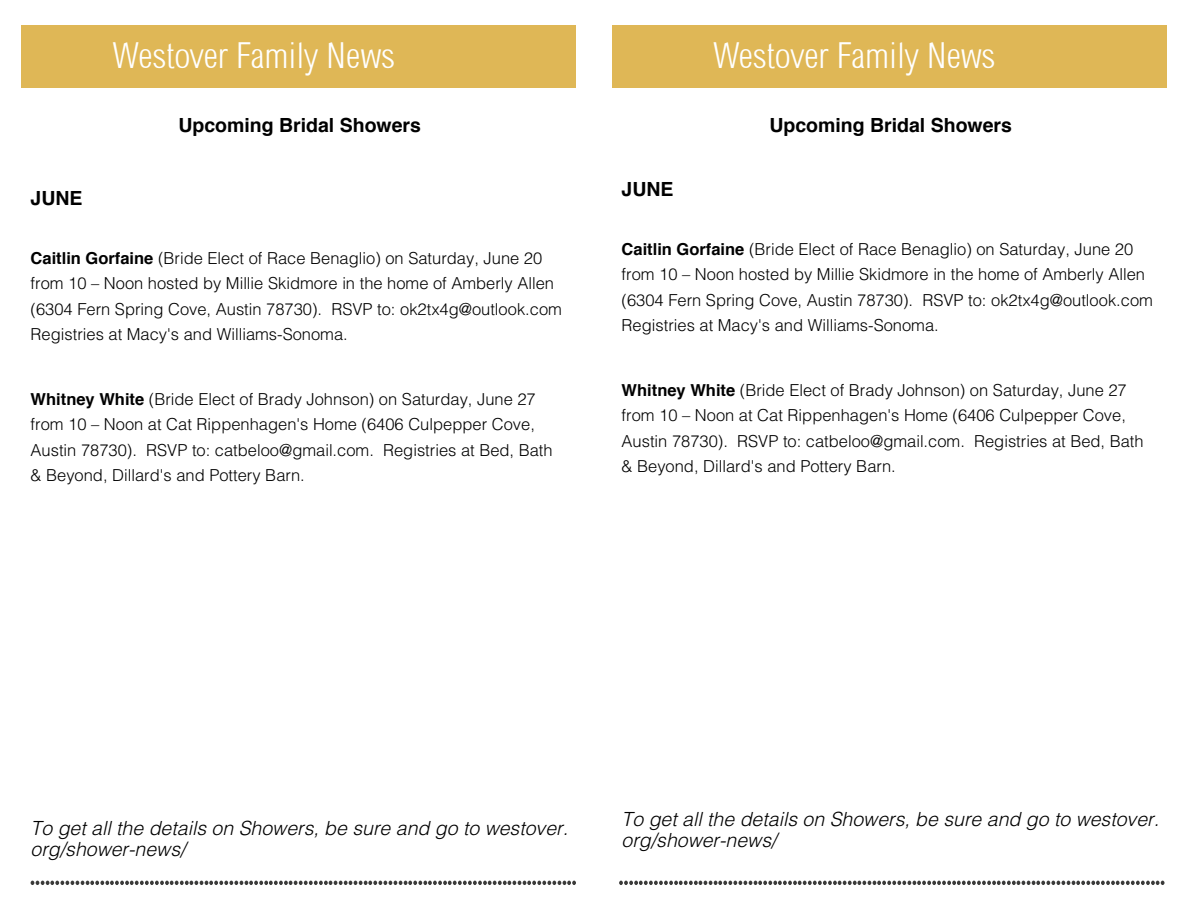
<style>
.page{position:relative;width:1188px;height:918px;background:#fff}
.page>*{position:absolute;margin:0;border:0;box-sizing:border-box;transform-origin:0 0}
.t1{font:36px "Sertig";color:#fff}
.Paragraph_Style_2_co{font:italic 300 19.5px/21px "Helvetica";color:#000}
.Paragraph_Style_2_co-2{font:700 19.5px "Helvetica";color:#000}
.Paragraph_Style_2_co-3{font:300 16.5px/25.5px "Helvetica";color:#000}
.s1{font-weight:700}
</style>
<div class="page">
<div style="left:22px;top:26px;width:554px;height:62px;background:#dfb756"></div>
<svg style="left:31px;top:881px;width:545px;height:4px"></svg>
<div style="left:612px;top:26px;width:554px;height:62px;background:#dfb756"></div>
<svg style="left:619px;top:881px;width:546px;height:4px"></svg>
<p class="t1" style="left:113px;top:34px;width:284px">Westover Family News</p>
<p class="Paragraph_Style_2_co-2" style="left:31px;top:186px;width:54px">JUNE</p>
<p class="Paragraph_Style_2_co-2" style="left:178px;top:112px;width:244px">Upcoming Bridal Showers</p>
<p class="Paragraph_Style_2_co-3" style="left:31px;top:244px;width:533px"><span class="s1">Caitlin Gorfaine</span> (Bride Elect of Race Benaglio) on Saturday, June 20 from 10 – Noon hosted by Millie Skidmore in the home of Amberly Allen (6304 Fern Spring Cove, Austin 78730). RSVP to: ok2tx4g@outlook.com Registries at Macy's and Williams-Sonoma.</p>
<p class="Paragraph_Style_2_co-3" style="left:31px;top:385px;width:524px"><span class="s1">Whitney White</span> (Bride Elect of Brady Johnson) on Saturday, June 27 from 10 – Noon at Cat Rippenhagen's Home (6406 Culpepper Cove, Austin 78730). RSVP to: catbeloo@gmail.com. Registries at Bed, Bath &amp; Beyond, Dillard's and Pottery Barn.</p>
<p class="t1" style="left:713px;top:34px;width:284px">Westover Family News</p>
<p class="Paragraph_Style_2_co-2" style="left:622px;top:177px;width:54px">JUNE</p>
<p class="Paragraph_Style_2_co-2" style="left:769px;top:112px;width:244px">Upcoming Bridal Showers</p>
<p class="Paragraph_Style_2_co-3" style="left:622px;top:235px;width:533px"><span class="s1">Caitlin Gorfaine</span> (Bride Elect of Race Benaglio) on Saturday, June 20 from 10 – Noon hosted by Millie Skidmore in the home of Amberly Allen (6304 Fern Spring Cove, Austin 78730). RSVP to: ok2tx4g@outlook.com Registries at Macy's and Williams-Sonoma.</p>
<p class="Paragraph_Style_2_co-3" style="left:622px;top:376px;width:524px"><span class="s1">Whitney White</span> (Bride Elect of Brady Johnson) on Saturday, June 27 from 10 – Noon at Cat Rippenhagen's Home (6406 Culpepper Cove, Austin 78730). RSVP to: catbeloo@gmail.com. Registries at Bed, Bath &amp; Beyond, Dillard's and Pottery Barn.</p>
<p class="Paragraph_Style_2_co" style="left:31px;top:817px;width:539px">To get all the details on Showers, be sure and go to westover. org/shower-news/</p>
<p class="Paragraph_Style_2_co" style="left:622px;top:808px;width:539px">To get all the details on Showers, be sure and go to westover. org/shower-news/</p>
</div>
